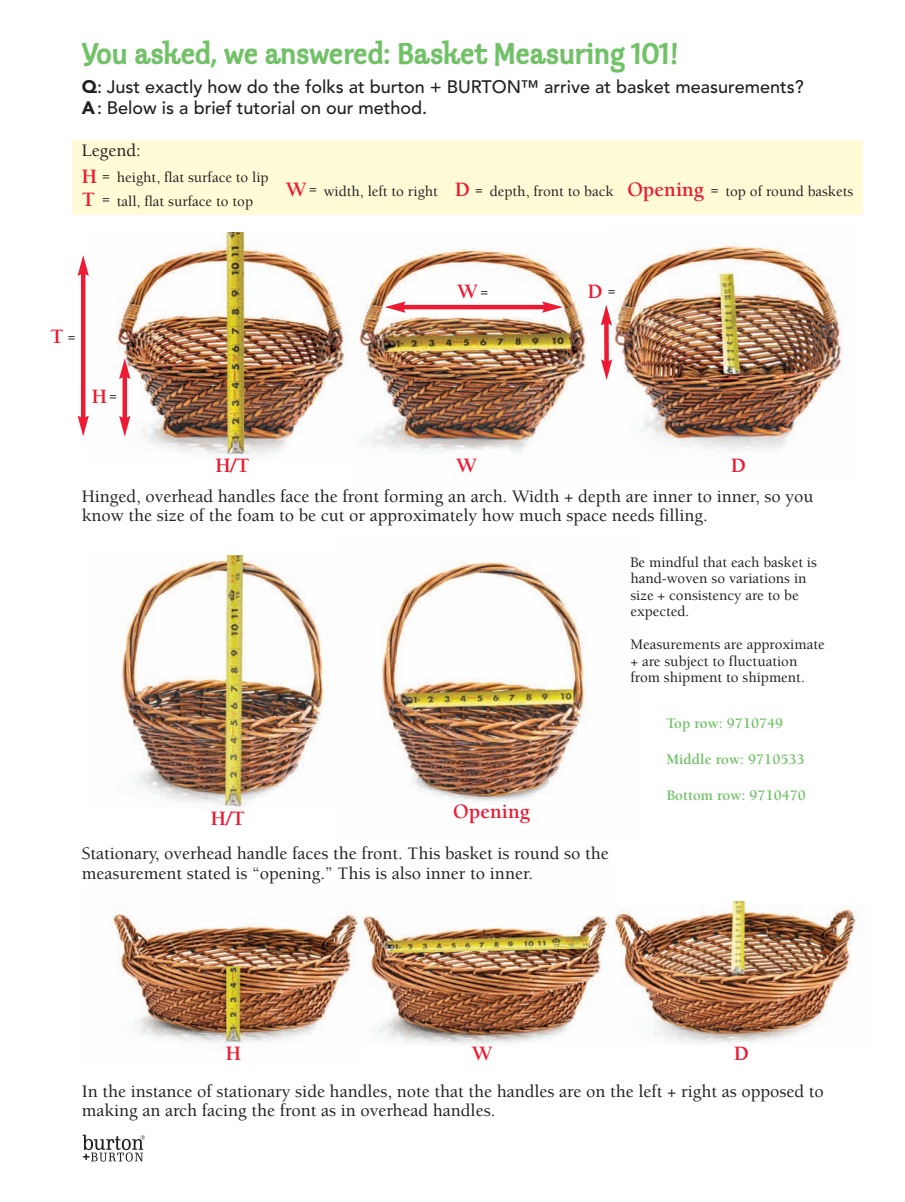
<style>
.page{position:relative;width:905px;height:1202px;background:#fff}
.page>*{position:absolute;margin:0;border:0;box-sizing:border-box;transform-origin:0 0}
.t1{font:31.5px "Klepto ITC";color:#71c167}
.t2{font:700 21px "Berkeley";color:#ed1a33}
.t3{font:500 18px/19.5px "Berkeley";color:#231f20}
.t4{font:500 18px/21px "Avenir";color:#231f20}
.t5{font:500 15px/16.5px "Berkeley";color:#231f20}
.t6{font:700 15px "Berkeley";color:#71c167}
.s1{font-weight:900}
.s2{font-weight:700;font-size:21px;color:#ed1a33}
.s3{font-weight:500;font-size:15px;color:#231f20}
</style>
<div class="page">
<div style="left:72px;top:140px;width:790px;height:74px;background:#fffbd6"></div>
<svg style="left:83px;top:1134px;width:62px;height:27px"></svg>
<img style="left:111px;top:913px;width:247px;height:131px">
<img style="left:362px;top:915px;width:238px;height:130px">
<img style="left:613px;top:901px;width:243px;height:143px">
<img style="left:120px;top:555px;width:206px;height:253px">
<img style="left:381px;top:562px;width:208px;height:240px">
<img style="left:117px;top:233px;width:231px;height:226px">
<img style="left:359px;top:247px;width:228px;height:206px">
<img style="left:612px;top:243px;width:231px;height:208px">
<hr style="left:81px;top:272px;width:4px;height:147px;background:#ed1a33">
<svg style="left:78px;top:255px;width:11px;height:21px"></svg>
<svg style="left:78px;top:415px;width:11px;height:21px"></svg>
<hr style="left:401px;top:305px;width:145px;height:4px;background:#ed1a33">
<svg style="left:385px;top:301px;width:20px;height:12px"></svg>
<svg style="left:542px;top:301px;width:21px;height:12px"></svg>
<svg style="left:600px;top:214px;width:12px;height:756px"></svg>
<div style="left:122px;top:375px;width:5px;height:45px;background:#ed1a33"></div>
<svg style="left:119px;top:358px;width:11px;height:21px"></svg>
<svg style="left:119px;top:416px;width:11px;height:20px"></svg>
<h1 class="t1" style="left:82px;top:41px;width:598px">You asked, we answered: Basket Measuring 101!</h1>
<p class="t4" style="left:82px;top:77px;width:723px"><span class="s1">Q</span>: Just exactly how do the folks at burton + BURTON™ arrive at basket measurements?<br><span class="s1">A</span>: Below is a brief tutorial on our method.</p>
<p class="t3" style="left:82px;top:142px;width:60px">Legend:</p>
<p class="t5" style="left:82px;top:167px;width:188px;line-height:23.7px"><span class="s2">H</span> = height, flat surface to lip<br><span class="s2">T</span> = tall, flat surface to top</p>
<p class="t5" style="left:286px;top:184px;width:569px"><span class="s2">W</span> = width, left to right <span class="s2">D</span> = depth, front to back <span class="s2">Opening</span> = top of round baskets</p>
<p class="t2" style="left:51px;top:328px;width:27px">T <span class="s3">=</span></p>
<p class="t2" style="left:92px;top:388px;width:27px">H<span class="s3">=</span></p>
<p class="t2" style="left:457px;top:283px;width:33px">W<span class="s3">=</span></p>
<p class="t2" style="left:587px;top:283px;width:30px">D <span class="s3">=</span></p>
<p class="t2" style="left:215px;top:457px;width:36px">H/T</p>
<p class="t2" style="left:456px;top:457px;width:22px">W</p>
<p class="t2" style="left:730px;top:457px;width:17px">D</p>
<p class="t3" style="left:82px;top:488px;width:733px">Hinged, overhead handles face the front forming an arch. Width + depth are inner to inner, so you know the size of the foam to be cut or approximately how much space needs filling.</p>
<p class="t5" style="left:630px;top:555px;width:188px">Be mindful that each basket is hand-woven so variations in size + consistency are to be expected.</p>
<p class="t5" style="left:630px;top:637px;width:196px">Measurements are approximate + are subject to fluctuation from shipment to shipment.</p>
<p class="t2" style="left:211px;top:810px;width:36px">H/T</p>
<p class="t2" style="left:453px;top:803px;width:78px">Opening</p>
<p class="t3" style="left:82px;top:845px;width:528px">Stationary, overhead handle faces the front. This basket is round so the measurement stated is “opening.” This is also inner to inner.</p>
<p class="t6" style="left:666px;top:717px;width:118px">Top row: 9710749</p>
<p class="t6" style="left:666px;top:753px;width:140px">Middle row: 9710533</p>
<p class="t6" style="left:666px;top:789px;width:141px">Bottom row: 9710470</p>
<p class="t2" style="left:226px;top:1044px;width:17px">H</p>
<p class="t2" style="left:472px;top:1044px;width:22px">W</p>
<p class="t2" style="left:733px;top:1044px;width:17px">D</p>
<p class="t3" style="left:82px;top:1083px;width:743px">In the instance of stationary side handles, note that the handles are on the left + right as opposed to making an arch facing the front as in overhead handles.</p>
</div>
